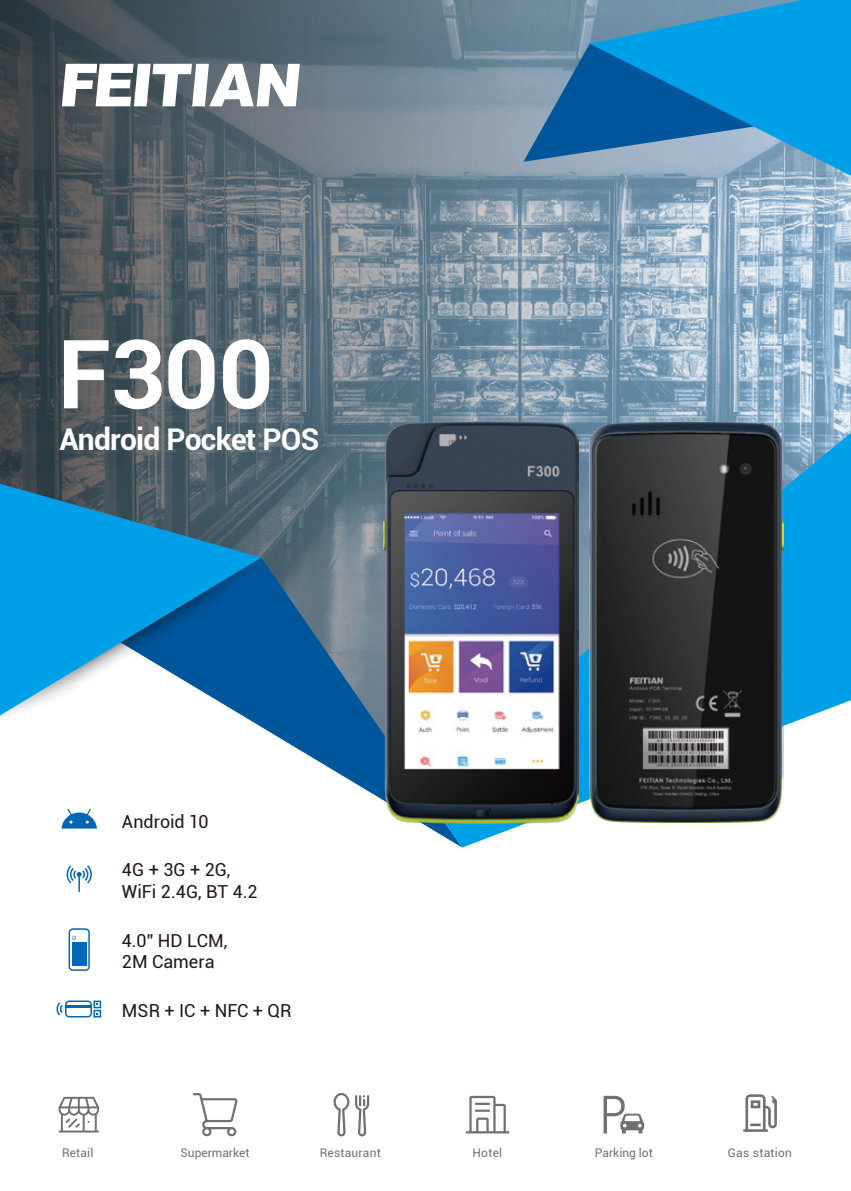
<style>
.page{position:relative;width:851px;height:1191px;background:#fff}
.page>*{position:absolute;margin:0;border:0;box-sizing:border-box;transform-origin:0 0}
.t1{font:700 95.7px "Roboto";color:#fff}
.t2{font:700 30px "Roboto";letter-spacing:-.025em;color:#fff}
.t3{font:18px/21.3px "Roboto";color:#221815}
.t4{font:12px "Roboto";letter-spacing:.015em;color:#727171}
</style>
<div class="page">
<img style="left:0;top:0;width:850px;height:557px">
<svg style="left:61px;top:557px;width:359px;height:272px"></svg>
<svg style="left:0;top:715px;width:261px;height:5px"></svg>
<svg style="left:0;top:484px;width:261px;height:231px;background:#2e92c5"></svg>
<svg style="left:420px;top:433px;width:430px;height:414px"></svg>
<svg style="left:523px;top:44px;width:66px;height:118px;background:#4a7da6"></svg>
<svg style="left:589px;top:0;width:261px;height:176px;background:#2893cc"></svg>
<svg style="left:62px;top:64px;width:238px;height:42px"></svg>
<img style="left:589px;top:421px;width:194px;height:401px">
<svg style="left:61px;top:808px;width:36px;height:20px"></svg>
<svg style="left:66px;top:865px;width:26px;height:27px"></svg>
<svg style="left:69px;top:928px;width:21px;height:42px"></svg>
<svg style="left:56px;top:1000px;width:45px;height:17px"></svg>
<svg style="left:59px;top:1096px;width:40px;height:36px"></svg>
<svg style="left:193px;top:1093px;width:44px;height:43px"></svg>
<svg style="left:333px;top:1092px;width:36px;height:44px"></svg>
<svg style="left:466px;top:1095px;width:43px;height:38px"></svg>
<svg style="left:603px;top:1095px;width:41px;height:38px"></svg>
<svg style="left:743px;top:1094px;width:33px;height:37px"></svg>
<img style="left:383px;top:421px;width:195px;height:402px">
<h1 class="t1" style="left:58px;top:307px;width:217px">F300</h1>
<h2 class="t2" style="left:59px;top:418px;width:261px">Android Pocket POS</h2>
<p class="t3" style="left:122px;top:810px;width:88px">Android 10</p>
<p class="t3" style="left:122px;top:858px;width:137px">4G + 3G + 2G,<br>WiFi 2.4G, BT 4.2</p>
<p class="t3" style="left:122px;top:928px;width:107px">4.0” HD LCM,<br>2M Camera</p>
<p class="t3" style="left:122px;top:999px;width:171px">MSR + IC + NFC + QR</p>
<p class="t4" style="left:62px;top:1144px;width:33px">Retail</p>
<p class="t4" style="left:181px;top:1144px;width:70px">Supermarket</p>
<p class="t4" style="left:320px;top:1144px;width:62px">Restaurant</p>
<p class="t4" style="left:472px;top:1144px;width:31px">Hotel</p>
<p class="t4" style="left:595px;top:1144px;width:59px">Parking lot</p>
<p class="t4" style="left:727px;top:1144px;width:66px">Gas station</p>
</div>
